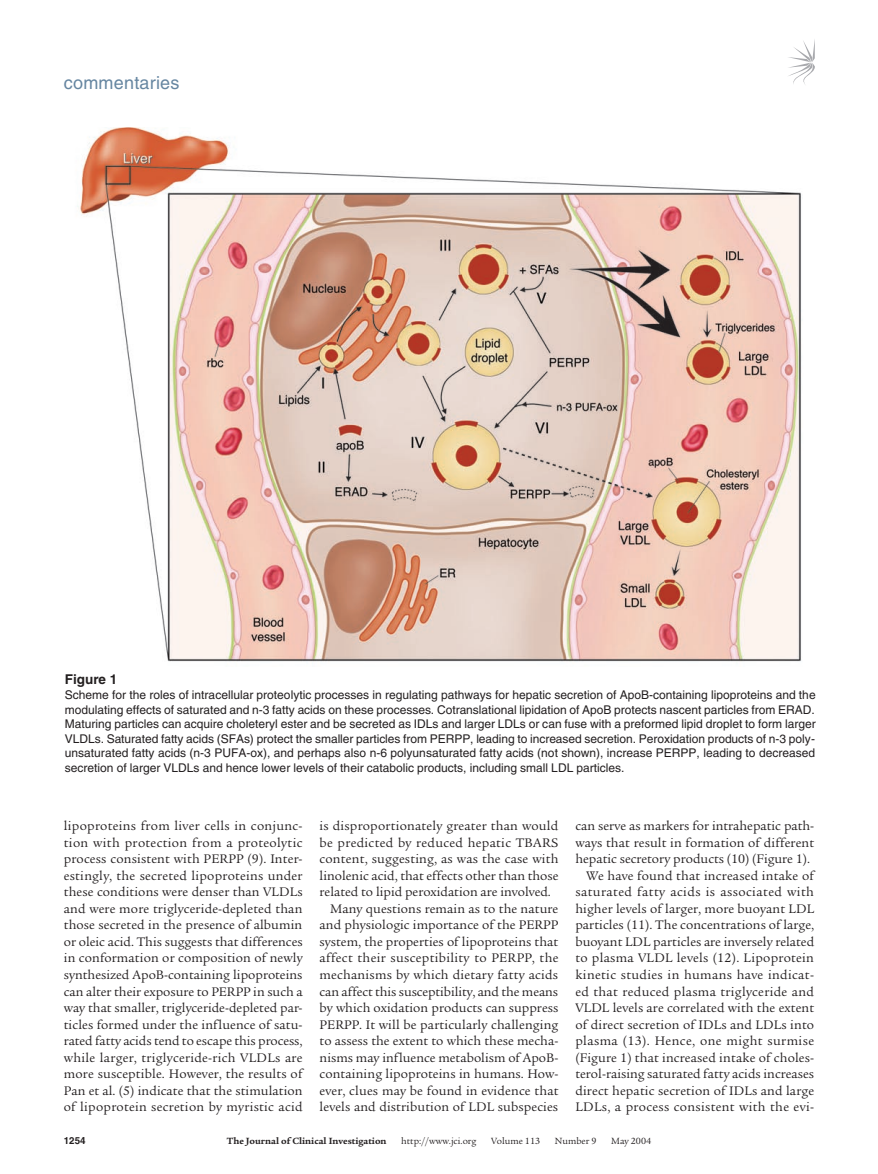
<style>
.page{position:relative;width:878px;height:1174px;background:#fff}
.page>*{position:absolute;margin:0;border:0;box-sizing:border-box;transform-origin:0 0}
.t1{font:18px "Helvetica LT Std";letter-spacing:.01em;color:#6686a1}
.t2{font:13.5px/16.5px "Legacy Serif Std";letter-spacing:.01em;color:#231f20;text-align:justify}
.t3{font:13.5px "Legacy Serif Std";letter-spacing:.03em;color:#231f20}
.t4{font:700 13.5px "Helvetica LT Std";color:#231f20}
.t5{font:12px/14.7px "Helvetica LT Std";color:#231f20;text-align:justify}
.t6{font:9.75px "Legacy Serif Std";color:#231f20}
.t7{font:700 9.75px "Legacy Serif Std";color:#231f20}
.t8{font:700 9.75px "Helvetica LT Std";color:#231f20}
</style>
<div class="page">
<svg style="left:788px;top:41px;width:26px;height:43px"></svg>
<img style="left:77px;top:127px;width:725px;height:535px">
<h1 class="t1" style="left:64px;top:72px;width:117px">commentaries</h1>
<p class="t4" style="left:65px;top:671px;width:54px">Figure 1</p>
<p class="t5" style="left:65px;top:687px;width:752px">Scheme for the roles of intracellular proteolytic processes in regulating pathways for hepatic secretion of ApoB-containing lipoproteins and the modulating effects of saturated and n-3 fatty acids on these processes. Cotranslational lipidation of ApoB protects nascent particles from ERAD.<br>Maturing particles can acquire choleteryl ester and be secreted as IDLs and larger LDLs or can fuse with a preformed lipid droplet to form larger VLDLs. Saturated fatty acids (SFAs) protect the smaller particles from PERPP, leading to increased secretion. Peroxidation products of n-3 poly&shy;unsaturated fatty acids (n-3 PUFA-ox), and perhaps also n-6 polyunsaturated fatty acids (not shown), increase PERPP, leading to decreased secretion of larger VLDLs and hence lower levels of their catabolic products, including small LDL particles.</p>
<p class="t2" style="left:64px;top:818px;width:240px">lipoproteins from liver cells in conjunc&shy;tion with protection from a proteolytic process consistent with PERPP (9). Inter&shy;estingly, the secreted lipoproteins under these conditions were denser than VLDLs and were more triglyceride-depleted than those secreted in the presence of albumin or oleic acid. This suggests that differences in conformation or composition of newly synthesized ApoB-containing lipoproteins can alter their exposure to PERPP in such a way that smaller, triglyceride-depleted par&shy;ticles formed under the influence of satu&shy;rated fatty acids tend to escape this process, while larger, triglyceride-rich VLDLs are more susceptible. However, the results of Pan et al. (5) indicate that the stimulation of lipoprotein secretion by myristic acid</p>
<p class="t2" style="left:319px;top:818px;width:240px">is disproportionately greater than would</p>
<p class="t2" style="left:319px;top:834px;width:240px">be predicted by reduced hepatic TBARS</p>
<p class="t2" style="left:319px;top:851px;width:240px">content, suggesting, as was the case with</p>
<p class="t2" style="left:319px;top:867px;width:240px">linolenic acid, that effects other than those</p>
<p class="t2" style="left:319px;top:884px;width:233px">related to lipid peroxidation are involved.</p>
<p class="t2" style="left:330px;top:900px;width:229px">Many questions remain as to the nature</p>
<p class="t2" style="left:319px;top:917px;width:240px">and physiologic importance of the PERPP</p>
<p class="t2" style="left:319px;top:933px;width:240px">system, the properties of lipoproteins that</p>
<p class="t2" style="left:319px;top:950px;width:240px">affect their susceptibility to PERPP, the</p>
<p class="t2" style="left:319px;top:966px;width:240px">mechanisms by which dietary fatty acids</p>
<p class="t2" style="left:319px;top:983px;width:240px">can affect this susceptibility, and the means</p>
<p class="t2" style="left:319px;top:999px;width:240px">by which oxidation products can suppress</p>
<p class="t2" style="left:319px;top:1016px;width:240px">PERPP. It will be particularly challenging</p>
<p class="t2" style="left:319px;top:1032px;width:240px">to assess the extent to which these mecha-</p>
<p class="t2" style="left:319px;top:1049px;width:240px">nisms may influence metabolism of ApoB-</p>
<p class="t2" style="left:319px;top:1065px;width:240px">containing lipoproteins in humans. How-</p>
<p class="t2" style="left:319px;top:1082px;width:240px">ever, clues may be found in evidence that</p>
<p class="t2" style="left:319px;top:1098px;width:240px">levels and distribution of LDL subspecies</p>
<p class="t2" style="left:575px;top:818px;width:240px">can serve as markers for intrahepatic path-</p>
<p class="t2" style="left:575px;top:834px;width:240px">ways that result in formation of different</p>
<p class="t2" style="left:575px;top:851px;width:236px">hepatic secretory products (10) (Figure 1).</p>
<p class="t2" style="left:586px;top:867px;width:229px">We have found that increased intake of</p>
<p class="t3" style="left:575px;top:884px;width:240px">saturated fatty acids is associated with</p>
<p class="t2" style="left:575px;top:900px;width:240px">higher levels of larger, more buoyant LDL</p>
<p class="t2" style="left:575px;top:917px;width:240px">particles (11). The concentrations of large,</p>
<p class="t2" style="left:575px;top:933px;width:240px">buoyant LDL particles are inversely related</p>
<p class="t2" style="left:575px;top:950px;width:240px">to plasma VLDL levels (12). Lipoprotein</p>
<p class="t2" style="left:575px;top:966px;width:240px">kinetic studies in humans have indicat-</p>
<p class="t2" style="left:575px;top:983px;width:240px">ed that reduced plasma triglyceride and</p>
<p class="t2" style="left:575px;top:999px;width:240px">VLDL levels are correlated with the extent</p>
<p class="t2" style="left:575px;top:1016px;width:240px">of direct secretion of IDLs and LDLs into</p>
<p class="t3" style="left:575px;top:1033px;width:240px">plasma (13). Hence, one might surmise</p>
<p class="t2" style="left:575px;top:1049px;width:240px">(Figure 1) that increased intake of choles-</p>
<p class="t2" style="left:575px;top:1065px;width:240px">terol-raising saturated fatty acids increases</p>
<p class="t2" style="left:575px;top:1082px;width:240px">direct hepatic secretion of IDLs and large</p>
<p class="t2" style="left:575px;top:1098px;width:240px">LDLs, a process consistent with the evi-</p>
<p class="t8" style="left:64px;top:1134px;width:23px">1254</p>
<p class="t7" style="left:227px;top:1135px;width:161px">The Journal of Clinical Investigation</p>
<p class="t6" style="left:401px;top:1135px;width:77px">http://www.jci.org</p>
<p class="t6" style="left:491px;top:1135px;width:50px">Volume 113</p>
<p class="t6" style="left:555px;top:1135px;width:43px">Number 9</p>
<p class="t6" style="left:611px;top:1135px;width:41px">May 2004</p>
</div>
